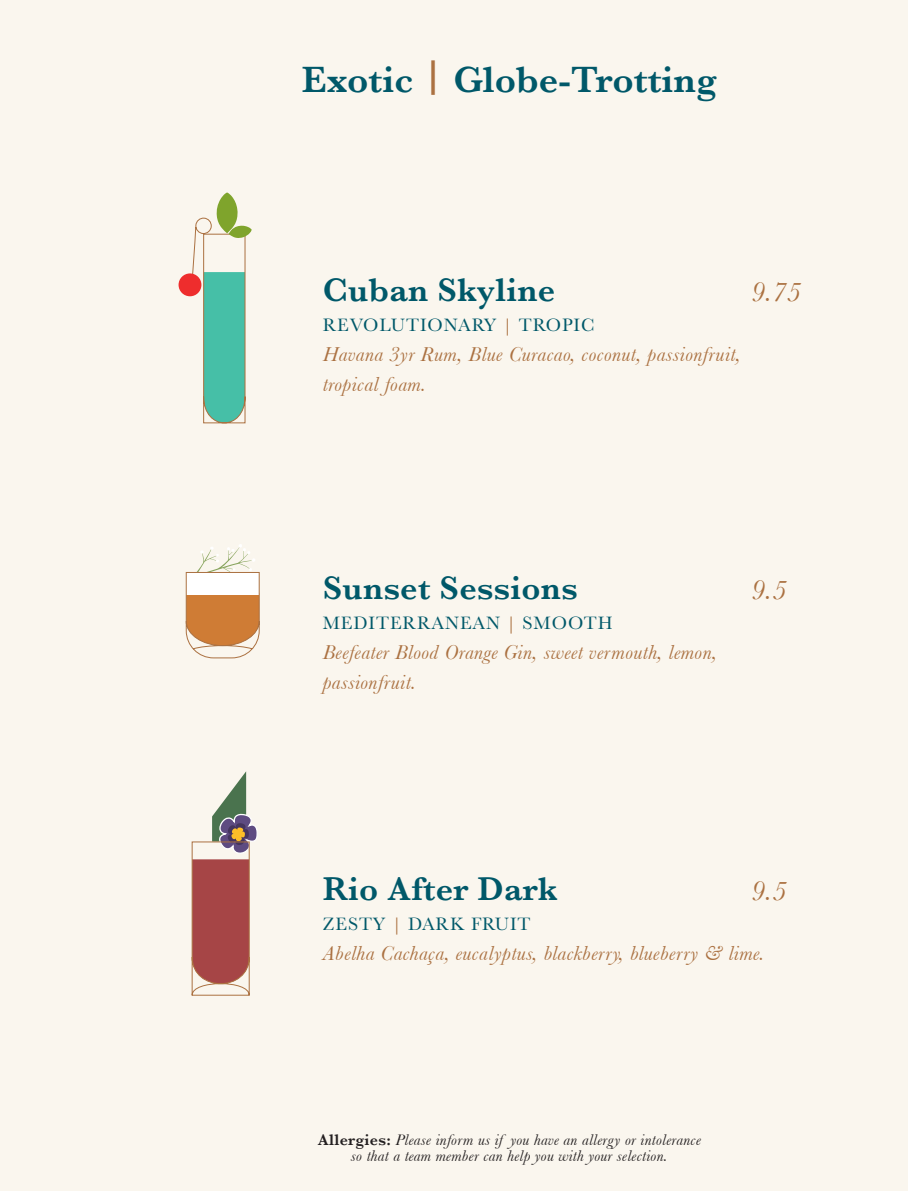
<style>
.page{position:relative;width:908px;height:1191px;background:#fff}
.page>*{position:absolute;margin:0;border:0;box-sizing:border-box;transform-origin:0 0}
.t1{font:600 38px "Baskerville";color:#005869}
.t2{font:600 34px "Baskerville";letter-spacing:.01em;color:#005869}
.t3{font:italic 28px "Baskerville";color:#ab7141}
.t4{font:italic 21px/30px "Baskerville";letter-spacing:.02em;color:#ab7141}
.t5{font:18.6px "Baskerville";letter-spacing:.05em;color:#005869}
.t6{font:italic 16px/16px "Baskerville";letter-spacing:.02em;color:#231f20;text-align:center}
.s1{color:#ab7141}
.s2{font-weight:600;font-style:normal}
</style>
<div class="page">
<div style="left:0;top:0;width:907px;height:1191px;background:#faf6ee"></div>
<svg style="left:185px;top:544px;width:75px;height:115px"></svg>
<svg style="left:191px;top:771px;width:66px;height:225px"></svg>
<svg style="left:190px;top:192px;width:61px;height:232px"></svg>
<div style="left:178px;top:273px;width:23px;height:23px;background:#ee2d2d;border-radius:50%"></div>
<p class="t1" style="left:302px;top:53px;width:416px">Exotic <sup>|</sup> Globe-Trotting</p>
<p class="t2" style="left:322px;top:266px;width:234px">Cuban Skyline</p>
<p class="t3" style="left:750px;top:276px;width:51px">9.75</p>
<p class="t5" style="left:322px;top:313px;width:273px">REVOLUTIONARY <span class="s1">|</span> TROPIC</p>
<p class="t4" style="left:322px;top:339px;width:419px">Havana 3yr Rum, Blue Curacao, coconut, passionfruit,</p>
<p class="t4" style="left:322px;top:369px;width:105px">tropical foam.</p>
<p class="t2" style="left:322px;top:564px;width:256px">Sunset Sessions</p>
<p class="t3" style="left:750px;top:574px;width:37px">9.5</p>
<p class="t5" style="left:322px;top:611px;width:291px">MEDITERRANEAN <span class="s1">|</span> SMOOTH</p>
<p class="t4" style="left:322px;top:637px;width:396px">Beefeater Blood Orange Gin, sweet vermouth, lemon, passionfruit.</p>
<p class="t2" style="left:322px;top:864px;width:237px">Rio After Dark</p>
<p class="t3" style="left:750px;top:874px;width:37px">9.5</p>
<p class="t5" style="left:322px;top:911px;width:209px">ZESTY <span class="s1">|</span> DARK FRUIT</p>
<p class="t4" style="left:322px;top:937px;width:443px">Abelha Cachaça, eucalyptus, blackberry, blueberry &amp; lime.</p>
<p class="t6" style="left:317px;top:1131px;width:384px"><span class="s2">Allergies:</span> Please inform us if you have an allergy or intolerance so that a team member can help you with your selection.</p>
</div>
